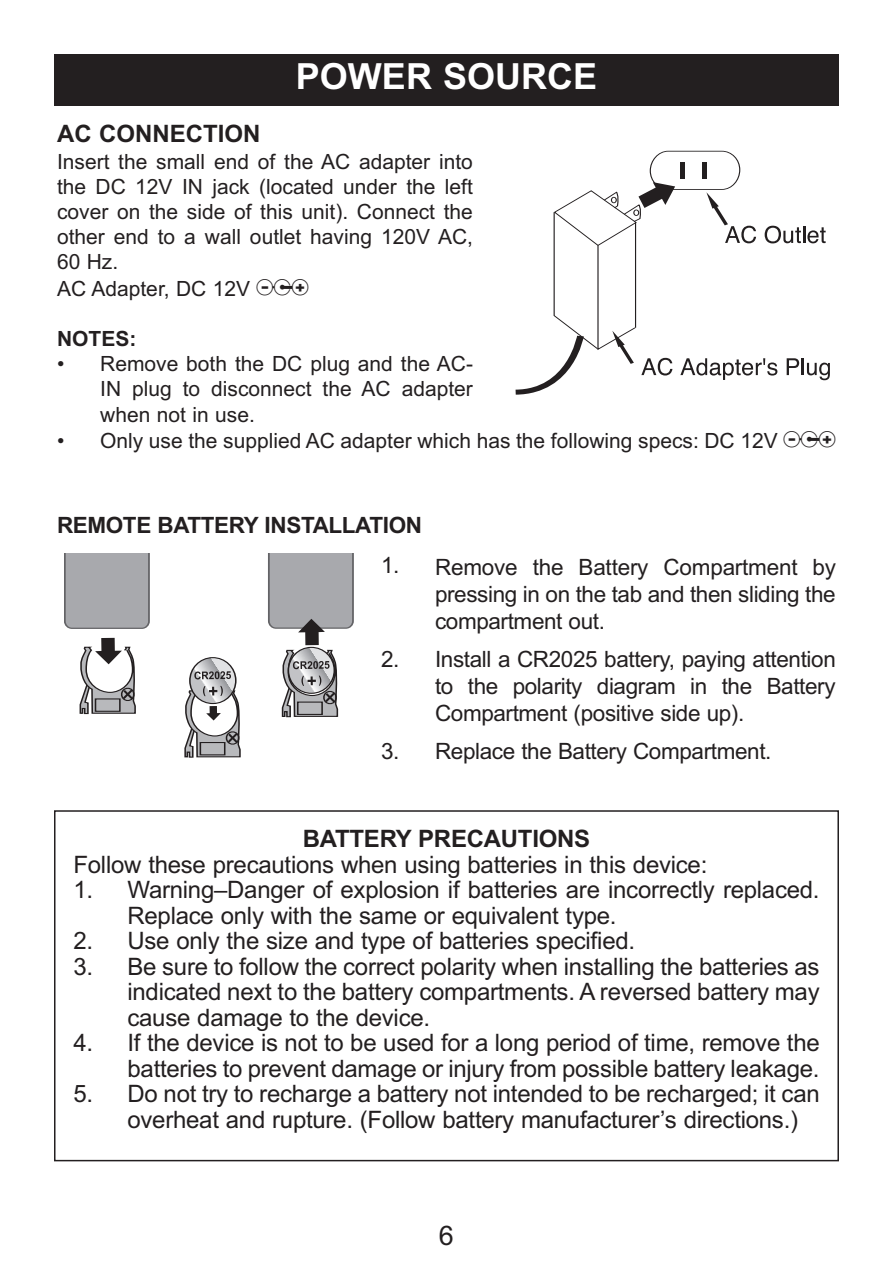
<style>
.page{position:relative;width:893px;height:1276px;background:#fff}
.page>*{position:absolute;margin:0;border:0;box-sizing:border-box;transform-origin:0 0}
.t1{font:700 36px "Arial";color:#fff}
.t2{font:27px "Arial";color:#231f20}
.t3{font:24px/25.5px "Arial";letter-spacing:-.01em;color:#231f20}
.t4{font:700 24px "Arial";letter-spacing:-.01em;color:#231f20}
.t5{font:22.5px/27px "Arial";letter-spacing:-.015em;color:#231f20;text-align:justify}
.t6{font:700 22.5px "Arial";letter-spacing:-.015em;color:#231f20}
.t7{font:21px/25.5px "Arial";color:#231f20}
.t8{font:700 21px "Arial";color:#231f20}
.s1{font-family:"Treasure Chest"}
</style>
<div class="page">
<div style="left:54px;top:54px;width:785px;height:52px;background:#231f20"></div>
<div style="left:650px;top:151px;width:90px;height:39px;border:1px solid #231f20;border-radius:18px"></div>
<div style="left:680px;top:162px;width:5px;height:17px;background:#231f20"></div>
<div style="left:702px;top:162px;width:5px;height:17px;background:#231f20"></div>
<svg style="left:515px;top:182px;width:314px;height:213px"></svg>
<div style="left:54px;top:810px;width:785px;height:351px;border:2px solid #231f20"></div>
<svg style="left:64px;top:553px;width:86px;height:76px;background:#a4a5a9"></svg>
<svg style="left:190px;top:657px;width:46px;height:47px"></svg>
<div style="left:189px;top:657px;width:48px;height:47px;border:1px solid #231f20;border-radius:50%"></div>
<svg style="left:194px;top:671px;width:37px;height:8px"></svg>
<svg style="left:184px;top:686px;width:57px;height:72px"></svg>
<svg style="left:268px;top:553px;width:86px;height:165px"></svg>
<svg style="left:79px;top:638px;width:57px;height:76px"></svg>
<div style="left:96px;top:699px;width:24px;height:12px;background:#b8b9bc"></div>
<div style="left:95px;top:698px;width:26px;height:14px;border:1px solid #231f20"></div>
<h1 class="t1" style="left:296px;top:56px;width:303px">POWER SOURCE</h1>
<p class="t4" style="left:57px;top:120px;width:205px">AC CONNECTION</p>
<p class="t7" style="left:57px;top:149px;width:417px">Insert the small end of the AC adapter into the DC 12V IN jack (located under the left cover on the side of this unit). Connect the other end to a wall outlet having 120V AC,<br>60 Hz.<br>AC Adapter, DC 12V <span class="s1">Z</span></p>
<p class="t8" style="left:57px;top:326px;width:81px">NOTES:</p>
<p class="t7" style="left:100px;top:351px;width:374px;text-align:justify;text-indent:-43px">• Remove both the DC plug and the AC-IN plug to disconnect the AC adapter when not in use.</p>
<p class="t7" style="left:57px;top:428px;width:780px">• Only use the supplied AC adapter which has the following specs: DC 12V <span class="s1">Z</span></p>
<p class="t6" style="left:57px;top:511px;width:367px">REMOTE BATTERY INSTALLATION</p>
<p class="t5" style="left:435px;top:554px;width:403px;text-indent:-54px">1. Remove the Battery Compartment by pressing in on the tab and then sliding the compartment out.</p>
<p class="t5" style="left:435px;top:646px;width:402px;text-indent:-54px">2. Install a CR2025 battery, paying attention to the polarity diagram in the Battery Compartment (positive side up).</p>
<p class="t5" style="left:381px;top:737px;width:392px">3. Replace the Battery Compartment.</p>
<p class="t4" style="left:303px;top:825px;width:289px">BATTERY PRECAUTIONS</p>
<p class="t3" style="left:74px;top:851px;width:635px">Follow these precautions when using batteries in this device:</p>
<p class="t3" style="left:128px;top:877px;width:694px;text-indent:-54px">1. Warning–Danger of explosion if batteries are incorrectly replaced.<br>Replace only with the same or equivalent type.</p>
<p class="t3" style="left:74px;top:928px;width:563px">2. Use only the size and type of batteries specified.</p>
<p class="t3" style="left:128px;top:953px;width:694px;text-align:justify;text-indent:-54px">3. Be sure to follow the correct polarity when installing the batteries as indicated next to the battery compartments. A reversed battery may cause damage to the device.</p>
<p class="t3" style="left:74px;top:1030px;width:748px;text-align:right">4. If the device is not to be used for a long period of time, remove the batteries to prevent damage or injury from possible battery leakage.</p>
<p class="t3" style="left:128px;top:1081px;width:694px;text-indent:-54px">5. Do not try to recharge a battery not intended to be recharged; it can overheat and rupture. (Follow battery manufacturer’s directions.)</p>
<p class="t2" style="left:439px;top:1219px;width:17px">6</p>
</div>
